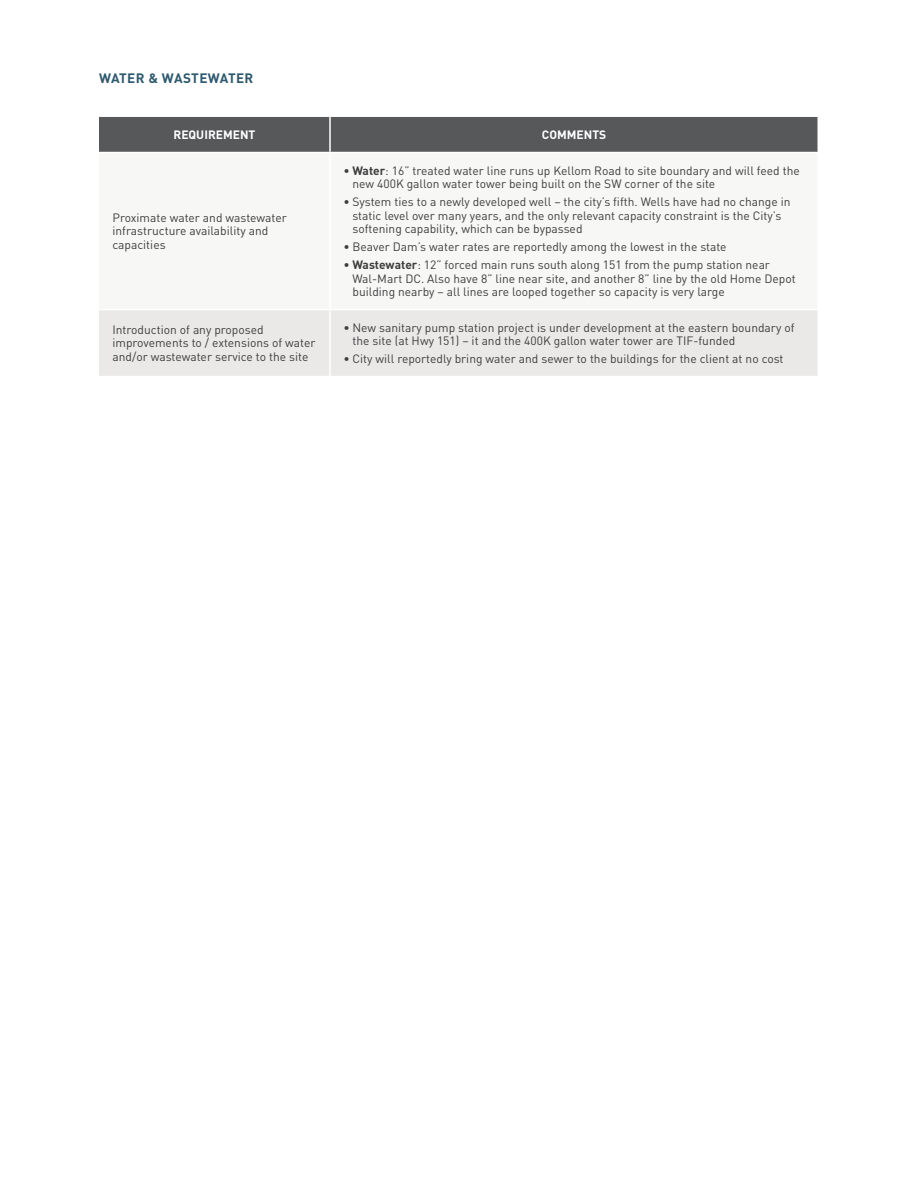
<style>
.page{position:relative;width:918px;height:1188px;background:#fff}
.page>*{position:absolute;margin:0;border:0;box-sizing:border-box;transform-origin:0 0}
.SubHead{font:13.5px "DIN Bold Alternate";letter-spacing:.025em;color:#2f596e}
.TABLE_-_Body{font:12px/13.5px "DIN";color:#3e3e3f}
.TABLE_-_Head{font:700 12px "DIN";color:#fff}
.s1{font-weight:700}
</style>
<div class="page">
<div style="left:99px;top:117px;width:719px;height:35px;background:#57585a"></div>
<div style="left:99px;top:310px;width:719px;height:66px;background:#ebe9e8"></div>
<hr style="left:329px;top:117px;width:2px;height:35px;background:#fff">
<hr style="left:329px;top:310px;width:2px;height:66px;background:#fff">
<p class="SubHead" style="left:99px;top:70px;width:156px">WATER &amp; WASTEWATER</p>
<p class="TABLE_-_Head" style="left:174px;top:127px;width:83px">REQUIREMENT</p>
<p class="TABLE_-_Head" style="left:542px;top:127px;width:66px">COMMENTS</p>
<p class="TABLE_-_Body" style="left:112px;top:211px;width:176px">Proximate water and wastewater infrastructure availability and capacities</p>
<p class="TABLE_-_Body" style="left:352px;top:163px;width:449px;text-indent:-9px">• <span class="s1">Water</span>: 16” treated water line runs up Kellom Road to site boundary and will feed the new 400K gallon water tower being built on the SW corner of the site</p>
<p class="TABLE_-_Body" style="left:352px;top:195px;width:440px;text-indent:-9px">• System ties to a newly developed well – the city’s fifth. Wells have had no change in static level over many years, and the only relevant capacity constraint is the City’s softening capability, which can be bypassed</p>
<p class="TABLE_-_Body" style="left:344px;top:240px;width:385px">• Beaver Dam’s water rates are reportedly among the lowest in the state</p>
<p class="TABLE_-_Body" style="left:352px;top:258px;width:445px;text-indent:-9px">• <span class="s1">Wastewater</span>: 12” forced main runs south along 151 from the pump station near<br>Wal-Mart DC. Also have 8” line near site, and another 8” line by the old Home Depot building nearby – all lines are looped together so capacity is very large</p>
<p class="TABLE_-_Body" style="left:112px;top:323px;width:205px">Introduction of any proposed improvements to / extensions of water and/or wastewater service to the site</p>
<p class="TABLE_-_Body" style="left:352px;top:320px;width:444px;text-indent:-9px">• New sanitary pump station project is under development at the eastern boundary of the site (at Hwy 151) – it and the 400K gallon water tower are TIF-funded</p>
<p class="TABLE_-_Body" style="left:344px;top:352px;width:442px">• City will reportedly bring water and sewer to the buildings for the client at no cost</p>
</div>
